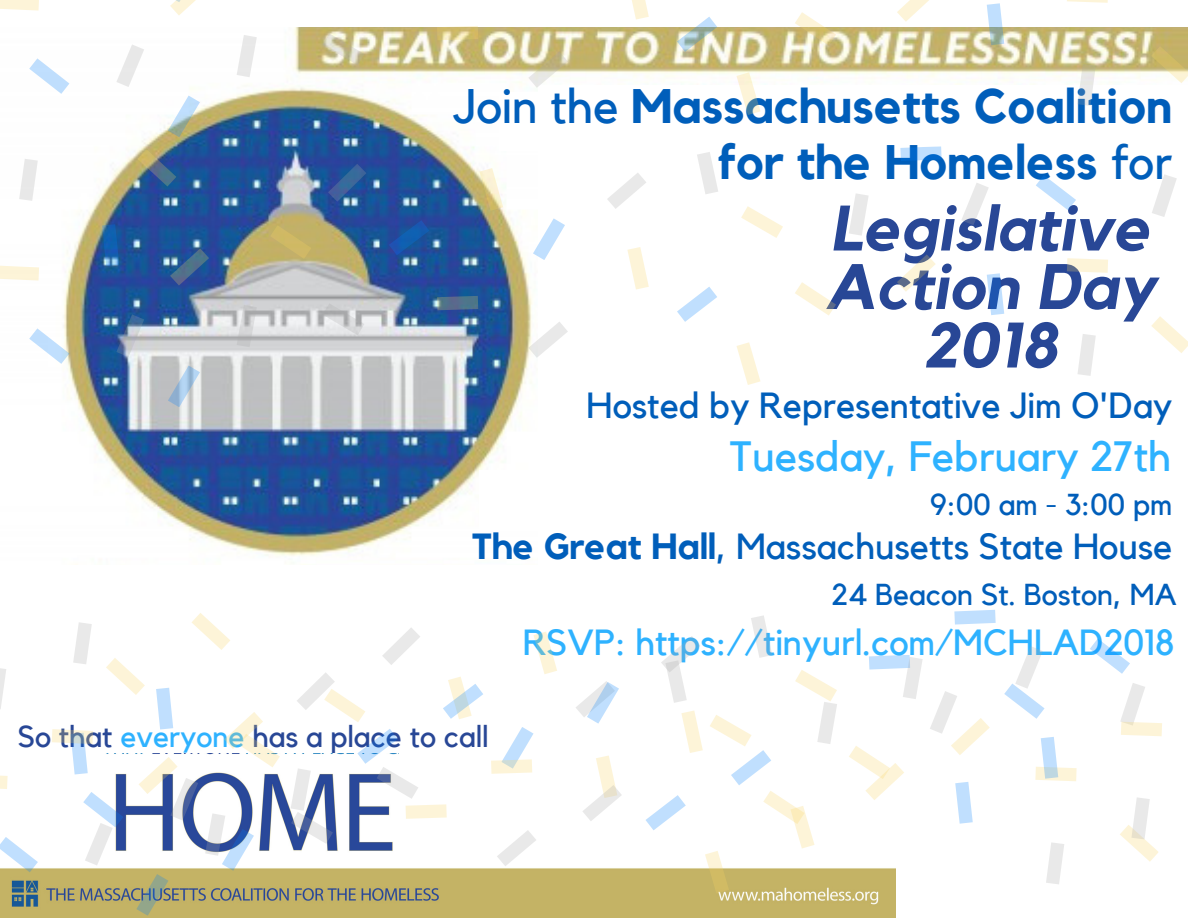
<style>
.page{position:relative;width:1188px;height:918px;background:#fff}
.page>*{position:absolute;margin:0;border:0;box-sizing:border-box;transform-origin:0 0}
.t1{font:italic 700 63.3px/58.5px "Kollektif";color:#284796;text-align:center}
.t2{font:700 48.3px/56.4px "Kollektif";color:#005eba;text-align:right}
.t3{font:42.3px "Kollektif";color:#2eb2ff}
.t4{font:36.3px "Kollektif";color:#005eba}
.t5{font:36.3px "Kollektif";color:#2eb2ff}
.t6{font:30.3px "Kollektif";color:#005eba}
.t7{font:30.3px "Kollektif";color:#284796}
.s1{font-weight:400}
.s2{font-weight:700}
.s3{color:#2eb2ff}
</style>
<div class="page">
<img style="left:0;top:27px;width:1188px;height:529px">
<div style="left:479px;top:470px;width:74px;height:59px;background:#fff"></div>
<div style="left:538px;top:86px;width:650px;height:530px;background:#fff"></div>
<div style="left:500px;top:92px;width:74px;height:59px;background:#fff"></div>
<img style="left:0;top:687px;width:895px;height:231px">
<div style="left:176px;top:619px;width:546px;height:243px;background:#fff"></div>
<img style="left:106px;top:754px;width:287px;height:106px">
<svg style="left:136px;top:874px;width:32px;height:42px"></svg>
<svg style="left:497px;top:830px;width:39px;height:36px"></svg>
<svg style="left:0;top:837px;width:38px;height:35px"></svg>
<svg style="left:0;top:668px;width:6px;height:41px"></svg>
<svg style="left:0;top:774px;width:8px;height:15px"></svg>
<svg style="left:106px;top:658px;width:39px;height:37px"></svg>
<svg style="left:955px;top:782px;width:18px;height:42px"></svg>
<svg style="left:705px;top:851px;width:24px;height:43px"></svg>
<svg style="left:646px;top:795px;width:40px;height:35px"></svg>
<svg style="left:1046px;top:843px;width:18px;height:41px"></svg>
<svg style="left:576px;top:681px;width:43px;height:43px"></svg>
<svg style="left:297px;top:673px;width:68px;height:49px"></svg>
<svg style="left:382px;top:628px;width:38px;height:37px"></svg>
<svg style="left:156px;top:688px;width:17px;height:42px"></svg>
<svg style="left:224px;top:712px;width:56px;height:55px"></svg>
<svg style="left:291px;top:768px;width:42px;height:76px"></svg>
<svg style="left:357px;top:729px;width:90px;height:90px"></svg>
<svg style="left:139px;top:757px;width:59px;height:64px"></svg>
<svg style="left:205px;top:813px;width:49px;height:58px"></svg>
<svg style="left:491px;top:727px;width:43px;height:47px"></svg>
<svg style="left:533px;top:632px;width:24px;height:42px"></svg>
<svg style="left:583px;top:756px;width:39px;height:65px"></svg>
<svg style="left:83px;top:792px;width:40px;height:74px"></svg>
<svg style="left:443px;top:677px;width:40px;height:42px"></svg>
<svg style="left:73px;top:622px;width:19px;height:42px"></svg>
<svg style="left:52px;top:729px;width:41px;height:46px"></svg>
<svg style="left:192px;top:613px;width:38px;height:37px"></svg>
<svg style="left:681px;top:711px;width:22px;height:42px"></svg>
<svg style="left:849px;top:746px;width:55px;height:54px"></svg>
<svg style="left:751px;top:615px;width:21px;height:43px"></svg>
<svg style="left:1035px;top:737px;width:42px;height:44px"></svg>
<svg style="left:930px;top:691px;width:60px;height:64px"></svg>
<svg style="left:869px;top:655px;width:54px;height:44px"></svg>
<svg style="left:795px;top:670px;width:42px;height:74px"></svg>
<svg style="left:1004px;top:646px;width:41px;height:73px"></svg>
<svg style="left:954px;top:610px;width:42px;height:15px"></svg>
<svg style="left:763px;top:791px;width:52px;height:58px"></svg>
<svg style="left:661px;top:636px;width:39px;height:67px"></svg>
<svg style="left:1090px;top:639px;width:40px;height:35px"></svg>
<svg style="left:710px;top:715px;width:61px;height:70px"></svg>
<svg style="left:1120px;top:797px;width:38px;height:65px"></svg>
<svg style="left:1121px;top:683px;width:41px;height:53px"></svg>
<svg style="left:533px;top:218px;width:32px;height:42px"></svg>
<svg style="left:270px;top:225px;width:41px;height:34px"></svg>
<svg style="left:328px;top:164px;width:38px;height:38px"></svg>
<svg style="left:102px;top:224px;width:17px;height:42px"></svg>
<svg style="left:170px;top:248px;width:39px;height:38px"></svg>
<svg style="left:237px;top:305px;width:20px;height:42px"></svg>
<svg style="left:323px;top:303px;width:41px;height:32px"></svg>
<svg style="left:116px;top:314px;width:28px;height:43px"></svg>
<svg style="left:168px;top:366px;width:32px;height:41px"></svg>
<svg style="left:437px;top:296px;width:41px;height:14px"></svg>
<svg style="left:479px;top:168px;width:24px;height:43px"></svg>
<svg style="left:528px;top:322px;width:40px;height:36px"></svg>
<svg style="left:29px;top:328px;width:40px;height:36px"></svg>
<svg style="left:389px;top:220px;width:40px;height:35px"></svg>
<svg style="left:19px;top:159px;width:19px;height:42px"></svg>
<svg style="left:0;top:266px;width:39px;height:15px"></svg>
<svg style="left:138px;top:149px;width:38px;height:38px"></svg>
<svg style="left:627px;top:247px;width:22px;height:43px"></svg>
<svg style="left:795px;top:282px;width:41px;height:34px"></svg>
<svg style="left:697px;top:152px;width:21px;height:42px"></svg>
<svg style="left:987px;top:273px;width:17px;height:42px"></svg>
<svg style="left:897px;top:255px;width:39px;height:37px"></svg>
<svg style="left:849px;top:193px;width:20px;height:43px"></svg>
<svg style="left:741px;top:206px;width:42px;height:32px"></svg>
<svg style="left:962px;top:183px;width:27px;height:42px"></svg>
<svg style="left:900px;top:146px;width:42px;height:15px"></svg>
<svg style="left:1152px;top:175px;width:25px;height:42px"></svg>
<svg style="left:737px;top:342px;width:23px;height:43px"></svg>
<svg style="left:607px;top:173px;width:39px;height:36px"></svg>
<svg style="left:1036px;top:175px;width:40px;height:35px"></svg>
<svg style="left:677px;top:287px;width:40px;height:35px"></svg>
<svg style="left:1078px;top:334px;width:18px;height:42px"></svg>
<svg style="left:1067px;top:258px;width:41px;height:15px"></svg>
<svg style="left:1151px;top:316px;width:37px;height:37px"></svg>
<svg style="left:170px;top:0;width:26px;height:15px"></svg>
<svg style="left:237px;top:35px;width:20px;height:42px"></svg>
<svg style="left:323px;top:33px;width:41px;height:32px"></svg>
<svg style="left:116px;top:44px;width:28px;height:43px"></svg>
<svg style="left:168px;top:96px;width:32px;height:41px"></svg>
<svg style="left:437px;top:26px;width:41px;height:14px"></svg>
<svg style="left:528px;top:52px;width:40px;height:36px"></svg>
<svg style="left:29px;top:58px;width:40px;height:36px"></svg>
<svg style="left:0;top:0;width:39px;height:11px"></svg>
<svg style="left:632px;top:0;width:17px;height:20px"></svg>
<svg style="left:795px;top:12px;width:41px;height:34px"></svg>
<svg style="left:987px;top:3px;width:17px;height:42px"></svg>
<svg style="left:897px;top:0;width:32px;height:22px"></svg>
<svg style="left:737px;top:72px;width:24px;height:43px"></svg>
<svg style="left:677px;top:17px;width:40px;height:35px"></svg>
<svg style="left:1077px;top:64px;width:19px;height:42px"></svg>
<svg style="left:1067px;top:0;width:41px;height:3px"></svg>
<svg style="left:1151px;top:46px;width:37px;height:37px"></svg>
<h2 class="t2" style="left:453px;top:79px;width:721px"><span class="s1">Join the</span> Massachusetts Coalition for the Homeless <span class="s1">for</span></h2>
<h1 class="t1" style="left:825px;top:202px;width:332px">Legislative<br>Action Day<br>2018</h1>
<p class="t4" style="left:587px;top:388px;width:587px">Hosted by Representative Jim O'Day</p>
<p class="t3" style="left:730px;top:437px;width:442px">Tuesday, February 27th</p>
<p class="t6" style="left:930px;top:491px;width:244px">9:00 am - 3:00 pm</p>
<p class="t4" style="left:472px;top:530px;width:702px"><span class="s2">The Great Hall</span>, Massachusetts State House</p>
<p class="t6" style="left:831px;top:581px;width:347px">24 Beacon St. Boston, MA</p>
<p class="t7" style="left:18px;top:723px;width:472px">So that <span class="s3">everyone</span> has a place to call</p>
<p class="t5" style="left:523px;top:625px;width:653px">RSVP: https://tinyurl.com/MCHLAD2018</p>
</div>
